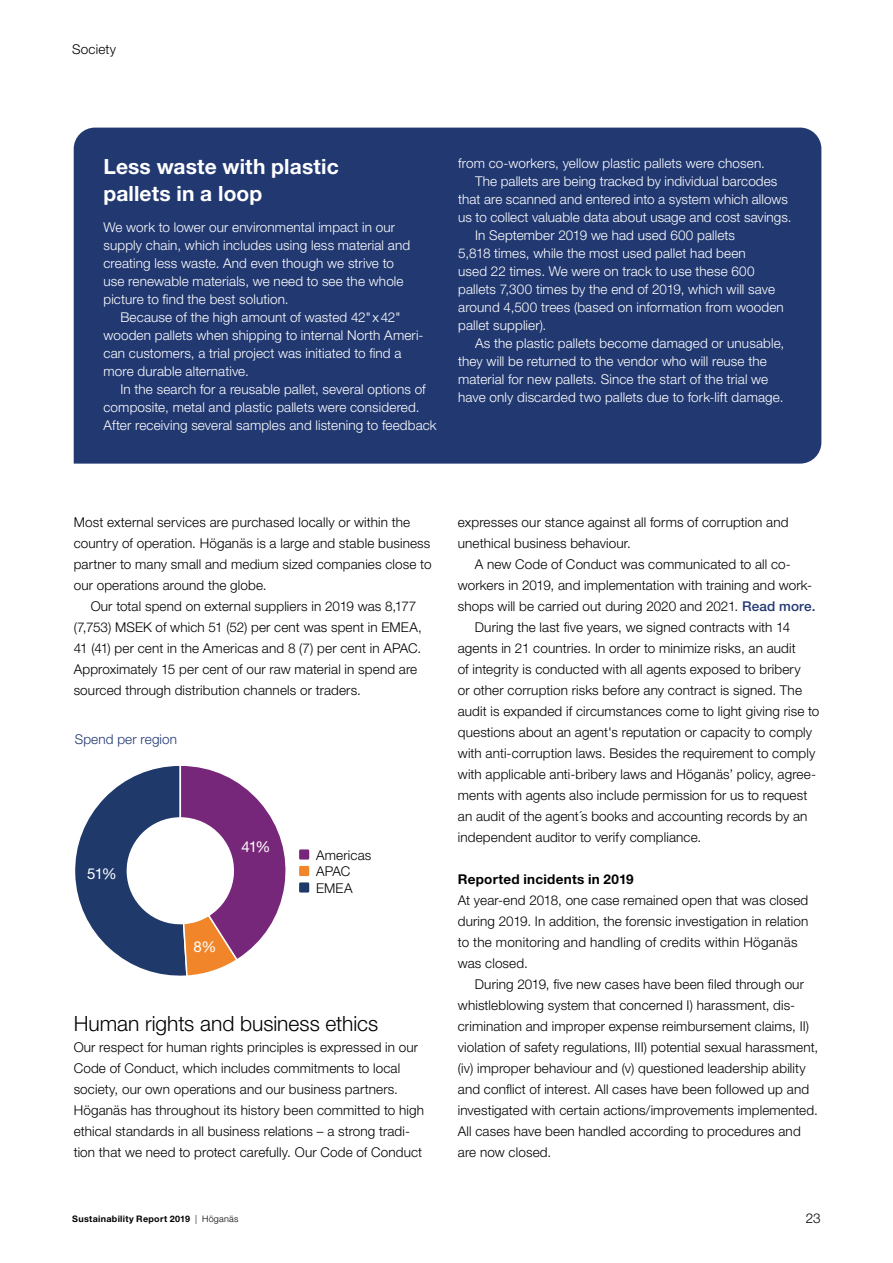
<style>
.page{position:relative;width:893px;height:1263px;background:#fff}
.page>*{position:absolute;margin:0;border:0;box-sizing:border-box;transform-origin:0 0}
.t1{font:700 21px/27px "Helvetica Neue LT Pro";letter-spacing:.005em;color:#fff}
.t2{font:300 21px "Helvetica Neue LT Pro";color:#000}
.t3{font:15px "Helvetica Neue LT Pro";color:#fff}
.t4{font:300 13.5px/21px "Helvetica Neue LT Pro";letter-spacing:.01em;color:#000}
.t5{font:300 13.5px/18px "Helvetica Neue LT Pro";letter-spacing:.01em;color:#fff}
.t6{font:700 13.5px "Helvetica Neue LT Pro";letter-spacing:.02em;color:#000}
.t7{font:300 13.5px "Helvetica Neue LT Pro";letter-spacing:.01em;color:#213871}
.t8{font:700 9px "Helvetica Neue LT Pro";letter-spacing:.03em;color:#000}
.s1{font-weight:500;color:#213871}
.s2{font-weight:300}
</style>
<div class="page">
<svg style="left:75px;top:766px;width:235px;height:210px"></svg>
<div style="left:74px;top:128px;width:747px;height:336px;background:#213871"></div>
<p class="t4" style="left:72px;top:39px;width:45px">Society</p>
<h1 class="t1" style="left:103px;top:152px;width:237px">Less waste with plastic pallets in a loop</h1>
<p class="t5" style="left:103px;top:218px;width:308px">We work to lower our environmental impact in our supply chain, which includes using less material and creating less waste. And even though we strive to use renewable materials, we need to see the whole picture to find the best solution.</p>
<p class="t5" style="left:103px;top:307px;width:322px;text-indent:17px">Because of the high amount of wasted 42" x42" wooden pallets when shipping to internal North Ameri&shy;can customers, a trial project was initiated to find a more durable alternative.</p>
<p class="t5" style="left:103px;top:379px;width:335px;text-indent:17px">In the search for a reusable pallet, several options of composite, metal and plastic pallets were considered.<br>After receiving several samples and listening to feedback</p>
<p class="t5" style="left:458px;top:154px;width:308px">from co-workers, yellow plastic pallets were chosen.</p>
<p class="t5" style="left:475px;top:172px;width:304px">The pallets are being tracked by individual barcodes</p>
<p class="t5" style="left:458px;top:190px;width:331px">that are scanned and entered into a system which allows</p>
<p class="t5" style="left:458px;top:208px;width:335px">us to collect valuable data about usage and cost savings.</p>
<p class="t5" style="left:475px;top:226px;width:261px">In September 2019 we had used 600 pallets</p>
<p class="t5" style="left:458px;top:244px;width:289px">5,818 times, while the most used pallet had been</p>
<p class="t5" style="left:458px;top:262px;width:298px">used 22 times. We were on track to use these 600</p>
<p class="t5" style="left:458px;top:280px;width:318px">pallets 7,300 times by the end of 2019, which will save</p>
<p class="t5" style="left:458px;top:298px;width:327px">around 4,500 trees (based on information from wooden</p>
<p class="t5" style="left:458px;top:316px;width:90px">pallet supplier).</p>
<p class="t5" style="left:475px;top:334px;width:311px">As the plastic pallets become damaged or unusable,</p>
<p class="t5" style="left:458px;top:352px;width:310px">they will be returned to the vendor who will reuse the</p>
<p class="t5" style="left:458px;top:370px;width:312px">material for new pallets. Since the start of the trial we</p>
<p class="t5" style="left:458px;top:388px;width:327px">have only discarded two pallets due to fork-lift damage.</p>
<p class="t4" style="left:74px;top:511px;width:359px">Most external services are purchased locally or within the country of operation. Höganäs is a large and stable business partner to many small and medium sized companies close to our operations around the globe.</p>
<p class="t4" style="left:74px;top:595px;width:350px;text-indent:17px">Our total spend on external suppliers in 2019 was 8,177 (7,753) MSEK of which 51 (52) per cent was spent in EMEA, 41 (41) per cent in the Americas and 8 (7) per cent in APAC.<br>Approximately 15 per cent of our raw material in spend are sourced through distribution channels or traders.</p>
<p class="t7" style="left:75px;top:731px;width:104px">Spend per region</p>
<p class="t3" style="left:87px;top:864px;width:31px">51%</p>
<p class="t3" style="left:241px;top:838px;width:31px">41%</p>
<p class="t3" style="left:194px;top:938px;width:24px">8%</p>
<p class="t4" style="left:316px;top:846px;width:57px;line-height:16.5px">Americas<br>APAC<br>EMEA</p>
<h1 class="t2" style="left:74px;top:1010px;width:306px">Human rights and business ethics</h1>
<p class="t4" style="left:74px;top:1036px;width:352px">Our respect for human rights principles is expressed in our Code of Conduct, which includes commitments to local society, our own operations and our business partners.<br>Höganäs has throughout its history been committed to high ethical standards in all business relations – a strong tradi&shy;tion that we need to protect carefully. Our Code of Conduct</p>
<p class="t4" style="left:458px;top:511px;width:332px">expresses our stance against all forms of corruption and unethical business behaviour.</p>
<p class="t4" style="left:475px;top:553px;width:318px">A new Code of Conduct was communicated to all co-</p>
<p class="t4" style="left:458px;top:574px;width:356px">workers in 2019, and implementation with training and work-</p>
<p class="t4" style="left:458px;top:595px;width:359px">shops will be carried out during 2020 and 2021. <span class="s1">Read more.</span></p>
<p class="t4" style="left:475px;top:616px;width:317px">During the last five years, we signed contracts with 14</p>
<p class="t4" style="left:458px;top:637px;width:339px">agents in 21 countries. In order to minimize risks, an audit</p>
<p class="t4" style="left:458px;top:658px;width:344px">of integrity is conducted with all agents exposed to bribery</p>
<p class="t4" style="left:458px;top:679px;width:346px">or other corruption risks before any contract is signed. The</p>
<p class="t4" style="left:458px;top:700px;width:363px">audit is expanded if circumstances come to light giving rise to</p>
<p class="t4" style="left:458px;top:721px;width:356px">questions about an agent's reputation or capacity to comply</p>
<p class="t4" style="left:458px;top:742px;width:359px">with anti-corruption laws. Besides the requirement to comply</p>
<p class="t4" style="left:458px;top:763px;width:360px">with applicable anti-bribery laws and Höganäs’ policy, agree-</p>
<p class="t4" style="left:458px;top:784px;width:351px">ments with agents also include permission for us to request</p>
<p class="t4" style="left:458px;top:805px;width:351px">an audit of the agent´s books and accounting records by an</p>
<p class="t4" style="left:458px;top:826px;width:245px">independent auditor to verify compliance.</p>
<p class="t6" style="left:458px;top:871px;width:177px">Reported incidents in 2019</p>
<p class="t4" style="left:458px;top:889px;width:352px">At year-end 2018, one case remained open that was closed during 2019. In addition, the forensic investigation in relation to the monitoring and handling of credits within Höganäs was closed.</p>
<p class="t4" style="left:458px;top:973px;width:362px;text-indent:17px">During 2019, five new cases have been filed through our whistleblowing system that concerned I) harassment, dis&shy;crimination and improper expense reimbursement claims, II) violation of safety regulations, III) potential sexual harassment, (iv) improper behaviour and (v) questioned leadership ability and conflict of interest. All cases have been followed up and investigated with certain actions/improvements implemented.<br>All cases have been handled according to procedures and are now closed.</p>
<p class="t8" style="left:72px;top:1213px;width:168px">Sustainability Report 2019 <span class="s2">| Höganäs</span></p>
<p class="t4" style="left:806px;top:1207px;width:16px">23</p>
</div>
